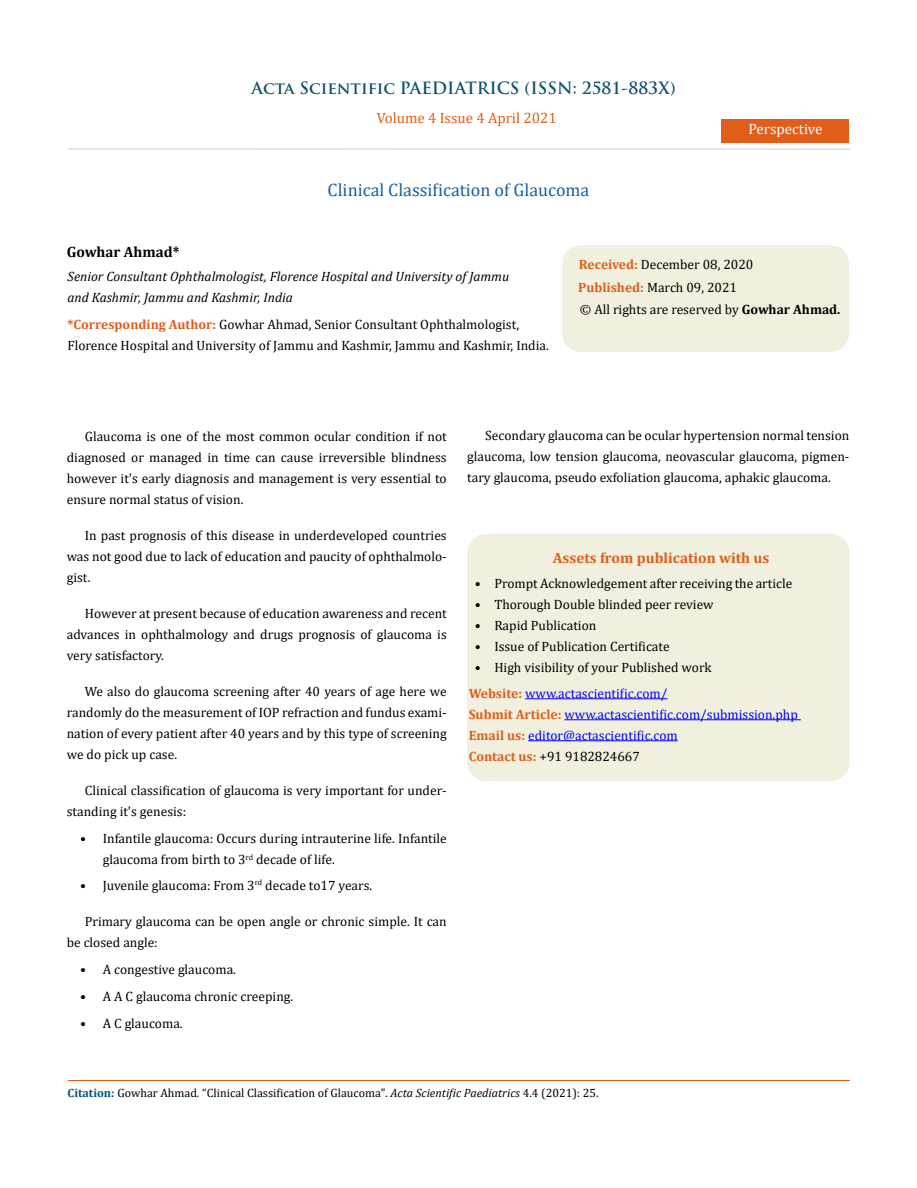
<style>
.page{position:relative;width:917px;height:1188px;background:#fff}
.page>*{position:absolute;margin:0;border:0;box-sizing:border-box;transform-origin:0 0}
.t1{font:18px "Cambria";color:#1560a6}
.t2{font:700 16.5px "Trajan Pro";color:#0e546a}
.t3{font:700 15px "Cambria";color:#e05d1a}
.t4{font:15px "Cambria";color:#e05d1a}
.t5{font:700 15px "Cambria";color:#000}
.t6{font:15px "Cambria";color:#fff}
.t7{font:13.5px/21px "Cambria";color:#000}
.t8{font:13.5px/21px "Cambria";color:#00f}
.t9{font:italic 13.5px/21px "Cambria";color:#000}
.t10{font:12px "Cambria";color:#000}
.s1{font-weight:700;color:#e05d1a}
.s2{font-weight:700}
.s3{color:#000}
.s4{font-weight:700;color:#035089}
.s5{font-style:italic}
</style>
<div class="page">
<div style="left:721px;top:119px;width:128px;height:23px;background:#e05d1a"></div>
<div style="left:563px;top:246px;width:285px;height:105px;background:#f1f0de;border-radius:18px"></div>
<div style="left:562px;top:245px;width:287px;height:107px;border:2px solid #f1f0de;border-radius:18px"></div>
<div style="left:468px;top:534px;width:380px;height:246px;background:#f1f0de;border-radius:18px"></div>
<div style="left:467px;top:534px;width:382px;height:247px;border:2px solid #f1f0de;border-radius:18px"></div>
<hr style="left:525px;top:698px;width:142px;height:1px;background:#00f">
<hr style="left:564px;top:719px;width:236px;height:1px;background:#00f">
<hr style="left:528px;top:740px;width:149px;height:1px;background:#00f">
<hr style="left:68px;top:1081px;width:781px;height:1px;background:#e05d1a">
<hr style="left:67px;top:148px;width:782px;height:2px;background:#e0dfcd">
<p class="t2" style="left:252px;top:77px;width:425px">Acta Scientific PAEDIATRICS (ISSN: 2581-883X)</p>
<p class="t4" style="left:376px;top:109px;width:182px">Volume 4 Issue 4 April 2021</p>
<h1 class="t1" style="left:327px;top:180px;width:263px">Clinical Classification of Glaucoma</h1>
<p class="t6" style="left:748px;top:120px;width:76px">Perspective</p>
<p class="t5" style="left:67px;top:242px;width:114px">Gowhar Ahmad*</p>
<p class="t9" style="left:67px;top:266px;width:443px">Senior Consultant Ophthalmologist, Florence Hospital and University of Jammu and Kashmir, Jammu and Kashmir, India</p>
<p class="t7" style="left:67px;top:313px;width:483px"><span class="s1">*Corresponding Author:</span> Gowhar Ahmad, Senior Consultant Ophthalmologist,<br>Florence Hospital and University of Jammu and Kashmir, Jammu and Kashmir, India.</p>
<p class="t7" style="left:578px;top:253px;width:177px;line-height:23px"><span class="s1">Received:</span> December 08, 2020<br><span class="s1">Published:</span> March 09, 2021</p>
<p class="t7" style="left:580px;top:298px;width:262px">© All rights are reserved by <span class="s2">Gowhar Ahmad.</span></p>
<p class="t7" style="left:67px;top:426px;width:381px;text-align:justify;text-indent:18px">Glaucoma is one of the most common ocular condition if not diagnosed or managed in time can cause irreversible blindness however it's early diagnosis and management is very essential to ensure normal status of vision.</p>
<p class="t7" style="left:67px;top:525px;width:381px;text-align:justify;text-indent:18px">In past prognosis of this disease in underdeveloped countries was not good due to lack of education and paucity of ophthalmolo&shy;gist.</p>
<p class="t7" style="left:67px;top:603px;width:381px;text-align:justify;text-indent:18px">However at present because of education awareness and recent advances in ophthalmology and drugs prognosis of glaucoma is very satisfactory.</p>
<p class="t7" style="left:67px;top:681px;width:381px;text-align:justify;text-indent:18px">We also do glaucoma screening after 40 years of age here we randomly do the measurement of IOP refraction and fundus exami&shy;nation of every patient after 40 years and by this type of screening we do pick up case.</p>
<p class="t7" style="left:67px;top:780px;width:381px;text-indent:18px">Clinical classification of glaucoma is very important for under&shy;standing it's genesis:</p>
<p class="t7" style="left:103px;top:828px;width:345px;text-indent:-23px">• Infantile glaucoma: Occurs during intrauterine life. Infantile glaucoma from birth to 3<sup>rd</sup> decade of life.</p>
<p class="t7" style="left:80px;top:874px;width:293px">• Juvenile glaucoma: From 3<sup>rd</sup> decade to17 years.</p>
<p class="t7" style="left:67px;top:910px;width:381px;text-indent:18px">Primary glaucoma can be open angle or chronic simple. It can be closed angle:</p>
<p class="t7" style="left:80px;top:958px;width:157px">• A congestive glaucoma.</p>
<p class="t7" style="left:80px;top:985px;width:214px">• A A C glaucoma chronic creeping.</p>
<p class="t7" style="left:80px;top:1012px;width:104px">• A C glaucoma.</p>
<p class="t7" style="left:467px;top:424px;width:384px;text-align:justify;text-indent:18px">Secondary glaucoma can be ocular hypertension normal tension glaucoma, low tension glaucoma, neovascular glaucoma, pigmen&shy;tary glaucoma, pseudo exfoliation glaucoma, aphakic glaucoma.</p>
<p class="t3" style="left:553px;top:547px;width:218px">Assets from publication with us</p>
<p class="t7" style="left:475px;top:573px;width:319px">• Prompt Acknowledgement after receiving the article</p>
<p class="t7" style="left:475px;top:594px;width:240px">• Thorough Double blinded peer review</p>
<p class="t7" style="left:475px;top:615px;width:123px">• Rapid Publication</p>
<p class="t7" style="left:475px;top:636px;width:196px">• Issue of Publication Certificate</p>
<p class="t7" style="left:475px;top:657px;width:238px">• High visibility of your Published work</p>
<p class="t8" style="left:468px;top:683px;width:330px"><span class="s1">Website:</span> www.actascientific.com/<br><span class="s1">Submit Article:</span> www.actascientific.com/submission.php <span class="s1">Email us:</span> editor@actascientific.com<br><span class="s1">Contact us:</span> <span class="s3">+91 9182824667</span></p>
<p class="t10" style="left:68px;top:1086px;width:532px"><span class="s4">Citation:</span> Gowhar Ahmad<span class="s5">.</span> “Clinical Classification of Glaucoma". <span class="s5">Acta Scientific Paediatrics</span> 4.4 (2021): 25.</p>
</div>
